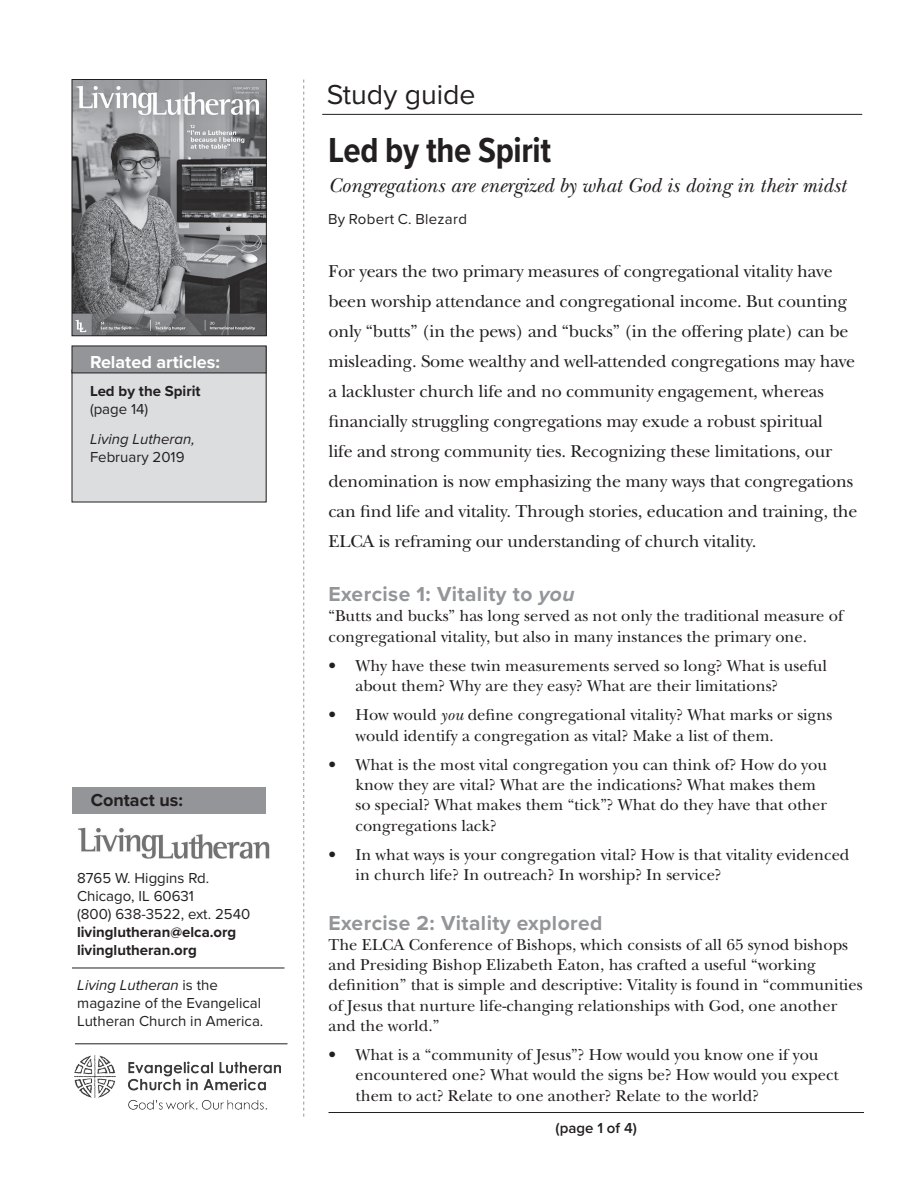
<style>
.page{position:relative;width:918px;height:1188px;background:#fff}
.page>*{position:absolute;margin:0;border:0;box-sizing:border-box;transform-origin:0 0}
.t1{font:700 36px "Proxima Nova Cond";letter-spacing:-.01em;color:#231f20}
.t2{font:28.5px "Proxima Nova";color:#231f20}
.t3{font:italic 21px "New Baskerville";color:#231f20}
.t4{font:700 21px "Proxima Nova";letter-spacing:.02em;color:#939598}
.t5{font:18px/30px "New Baskerville";letter-spacing:-.01em;color:#231f20}
.t6{font:700 18px "Proxima Nova";color:#fff}
.t7{font:700 18px "Proxima Nova";color:#231f20}
.t8{font:16.5px/20.2px "New Baskerville";color:#231f20}
.t9{font:15px/18px "Proxima Nova";color:#231f20}
.t10{font:700 15px/18px "Proxima Nova";color:#231f20}
.t11{font:15px "Proxima Nova";letter-spacing:.02em;color:#231f20}
.t12{font:italic 15px "Proxima Nova";color:#231f20}
.t13{font:600 15px "Proxima Nova";color:#231f20}
.s1{font-style:italic}
</style>
<div class="page">
<div style="left:72px;top:370px;width:194px;height:132px;background:#dcdddf"></div>
<div style="left:72px;top:346px;width:194px;height:27px;background:#939598"></div>
<div style="left:72px;top:346px;width:194px;height:27px;border:1px solid #231f20"></div>
<hr style="left:328px;top:1112px;width:536px;height:1px;background:#231f20">
<hr style="left:322px;top:114px;width:540px;height:1px;background:#231f20">
<img style="left:74px;top:81px;width:191px;height:253px">
<div style="left:72px;top:79px;width:195px;height:257px;border:1px solid #231f20"></div>
<svg style="left:303px;top:80px;width:1px;height:1037px"></svg>
<div style="left:73px;top:787px;width:193px;height:27px;background:#939598"></div>
<img style="left:74px;top:1056px;width:206px;height:53px">
<hr style="left:75px;top:1044px;width:213px;height:1px;background:#231f20">
<hr style="left:72px;top:968px;width:213px;height:1px;background:#231f20">
<img style="left:78px;top:827px;width:192px;height:32px">
<p class="t6" style="left:90px;top:348px;width:131px">Related articles:</p>
<p class="t10" style="left:90px;top:382px;width:112px">Led by the Spirit</p>
<p class="t9" style="left:90px;top:399px;width:60px">(page 14)</p>
<p class="t12" style="left:90px;top:428px;width:106px">Living Lutheran,</p>
<p class="t9" style="left:90px;top:447px;width:96px">February 2019</p>
<p class="t7" style="left:91px;top:786px;width:94px">Contact us:</p>
<p class="t9" style="left:77px;top:869px;width:175px">8765 W. Higgins Rd.<br>Chicago, IL 60631<br>(800) 638-3522, ext. 2540</p>
<p class="t10" style="left:77px;top:923px;width:161px">livinglutheran@elca.org livinglutheran.org</p>
<p class="t9" style="left:77px;top:976px;width:188px"><span class="s1">Living Lutheran</span> is the magazine of the Evangelical<br>Lutheran Church in America.</p>
<h2 class="t2" style="left:327px;top:74px;width:150px">Study guide</h2>
<h1 class="t1" style="left:328px;top:124px;width:224px">Led by the Spirit</h1>
<p class="t3" style="left:328px;top:173px;width:519px">Congregations are energized by what God is doing in their midst</p>
<p class="t11" style="left:328px;top:208px;width:140px">By Robert C. Blezard</p>
<p class="t5" style="left:328px;top:256px;width:531px">For years the two primary measures of congregational vitality have been worship attendance and congregational income. But counting only “butts” (in the pews) and “bucks” (in the offering plate) can be misleading. Some wealthy and well-attended congregations may have a lackluster church life and no community engagement, whereas financially struggling congregations may exude a robust spiritual<br>life and strong community ties. Recognizing these limitations, our denomination is now emphasizing the many ways that congregations can find life and vitality. Through stories, education and training, the ELCA is reframing our understanding of church vitality.</p>
<p class="t4" style="left:328px;top:578px;width:248px">Exercise 1: Vitality to <span class="s1">you</span></p>
<p class="t8" style="left:328px;top:606px;width:516px">“Butts and bucks” has long served as not only the traditional measure of congregational vitality, but also in many instances the primary one.</p>
<p class="t8" style="left:355px;top:655px;width:473px;text-indent:-27px">• Why have these twin measurements served so long? What is useful about them? Why are they easy? What are their limitations?</p>
<p class="t8" style="left:355px;top:705px;width:478px;text-indent:-27px">• How would <span class="s1">you</span> define congregational vitality? What marks or signs would identify a congregation as vital? Make a list of them.</p>
<p class="t8" style="left:355px;top:754px;width:473px;text-indent:-27px">• What is the most vital congregation you can think of? How do you know they are vital? What are the indications? What makes them so special? What makes them “tick”? What do they have that other congregations lack?</p>
<p class="t8" style="left:355px;top:844px;width:496px;text-indent:-27px">• In what ways is your congregation vital? How is that vitality evidenced in church life? In outreach? In worship? In service?</p>
<p class="t4" style="left:328px;top:907px;width:275px">Exercise 2: Vitality explored</p>
<p class="t8" style="left:328px;top:934px;width:536px">The ELCA Conference of Bishops, which consists of all 65 synod bishops and Presiding Bishop Elizabeth Eaton, has crafted a useful “working definition” that is simple and descriptive: Vitality is found in “communities of Jesus that nurture life-changing relationships with God, one another and the world.”</p>
<p class="t8" style="left:355px;top:1045px;width:485px;text-indent:-27px">• What is a “community of Jesus”? How would you know one if you encountered one? What would the signs be? How would you expect them to act? Relate to one another? Relate to the world?</p>
<p class="t13" style="left:556px;top:1116px;width:83px">(page 1 of 4)</p>
</div>
